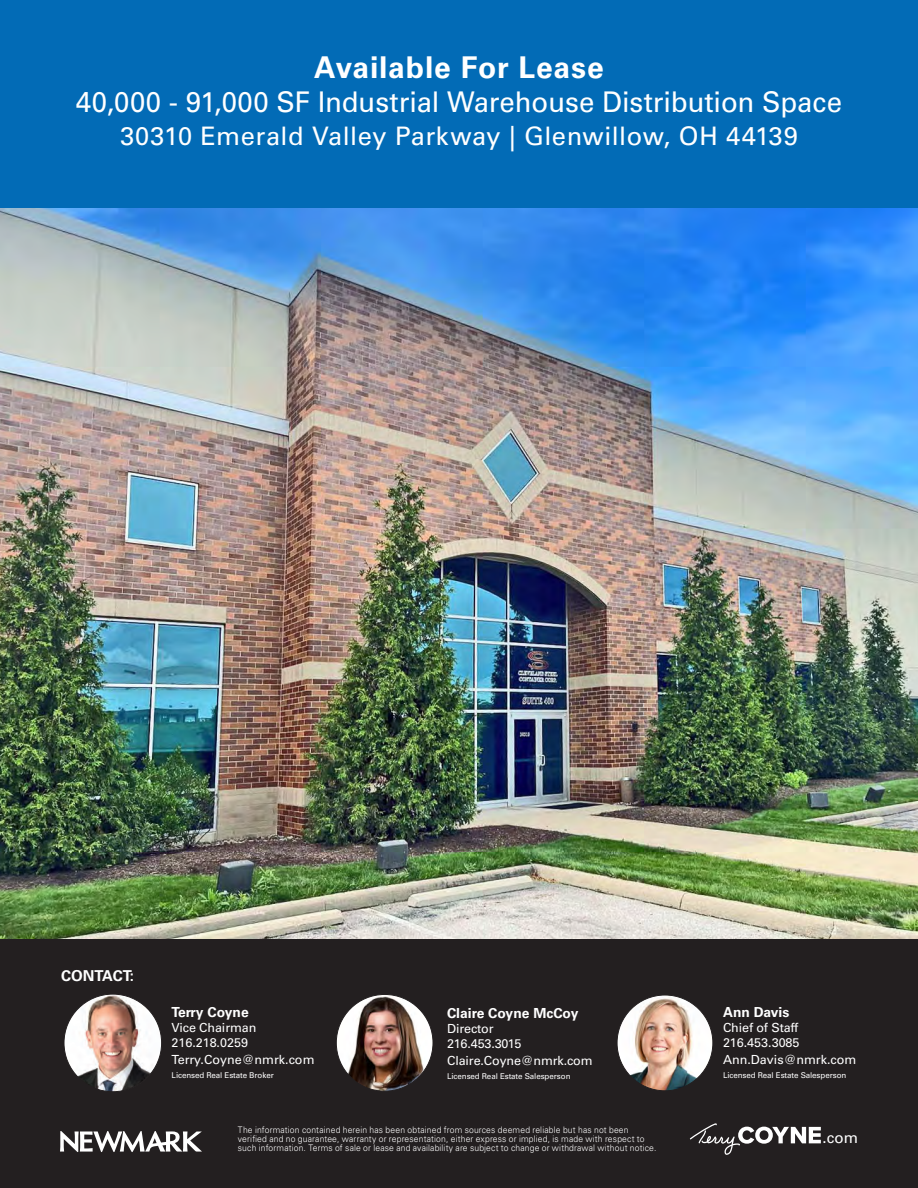
<style>
.page{position:relative;width:918px;height:1188px;background:#fff}
.page>*{position:absolute;margin:0;border:0;box-sizing:border-box;transform-origin:0 0}
.t1{font:700 30px "Univers LT Pro 65";letter-spacing:.025em;color:#fff}
.t2{font:28.5px "Univers LT Pro 55 Roman";letter-spacing:-.005em;color:#fff}
.t3{font:25.5px "Univers LT Pro 55 Roman";letter-spacing:.015em;color:#fff}
.t4{font:15.15px "Univers";color:#fff}
.t5{font:700 15px "Univers LT Pro 65";color:#fff}
.t6{font:700 13.8px "Univers LT Pro 65";color:#fff}
.t7{font:12.6px "Univers";letter-spacing:-.01em;color:#fff}
.t8{font:500 10.5px "Futura BT";color:#fff}
.t9{font:300 9px/9px "Univers LT Pro 45";letter-spacing:.02em;color:#fff;scale:.95 1}
.t10{font:7.95px "Univers";letter-spacing:-.01em;color:#fff}
</style>
<div class="page">
<img style="left:0;top:207px;width:918px;height:733px">
<div style="left:0;top:0;width:918px;height:207px;background:#026bb6"></div>
<div style="left:0;top:940px;width:918px;height:248px;background:#231f20"></div>
<svg style="left:60px;top:1131px;width:142px;height:21px"></svg>
<svg style="left:690px;top:1123px;width:131px;height:32px"></svg>
<img style="left:336px;top:994px;width:97px;height:97px;border-radius:48px">
<img style="left:64px;top:994px;width:98px;height:98px;border-radius:49px">
<img style="left:617px;top:995px;width:96px;height:96px;border-radius:48px">
<p class="t1" style="left:314px;top:46px;width:291px">Available For Lease</p>
<p class="t2" style="left:76px;top:83px;width:768px">40,000 - 91,000 SF Industrial Warehouse Distribution Space</p>
<p class="t3" style="left:120px;top:119px;width:679px">30310 Emerald Valley Parkway | Glenwillow, OH 44139</p>
<p class="t5" style="left:61px;top:965px;width:74px">CONTACT:</p>
<p class="t6" style="left:172px;top:1002px;width:79px">Terry Coyne</p>
<p class="t7" style="left:172px;top:1020px;width:86px">Vice Chairman</p>
<p class="t7" style="left:172px;top:1035px;width:78px">216.218.0259</p>
<p class="t7" style="left:172px;top:1052px;width:144px">Terry.Coyne@nmrk.com</p>
<p class="t10" style="left:172px;top:1071px;width:104px">Licensed Real Estate Broker</p>
<p class="t6" style="left:447px;top:1003px;width:133px">Claire Coyne McCoy</p>
<p class="t7" style="left:447px;top:1021px;width:48px">Director</p>
<p class="t7" style="left:447px;top:1036px;width:76px">216.453.3015</p>
<p class="t7" style="left:447px;top:1053px;width:147px">Claire.Coyne@nmrk.com</p>
<p class="t10" style="left:447px;top:1071px;width:125px">Licensed Real Estate Salesperson</p>
<p class="t6" style="left:723px;top:1002px;width:68px">Ann Davis</p>
<p class="t7" style="left:723px;top:1020px;width:77px">Chief of Staff</p>
<p class="t7" style="left:723px;top:1035px;width:78px">216.453.3085</p>
<p class="t7" style="left:723px;top:1052px;width:135px">Ann.Davis@nmrk.com</p>
<p class="t10" style="left:723px;top:1071px;width:125px">Licensed Real Estate Salesperson</p>
<p class="t9" style="left:238px;top:1125px;width:442px">The information contained herein has been obtained from sources deemed reliable but has not been verified and no guarantee, warranty or representation, either express or implied, is made with respect to such information. Terms of sale or lease and availability are subject to change or withdrawal without notice.</p>
<p class="t4" style="left:823px;top:1129px;width:37px">.com</p>
<p class="t8" style="left:456px;top:1127px;width:8px">1</p>
</div>
